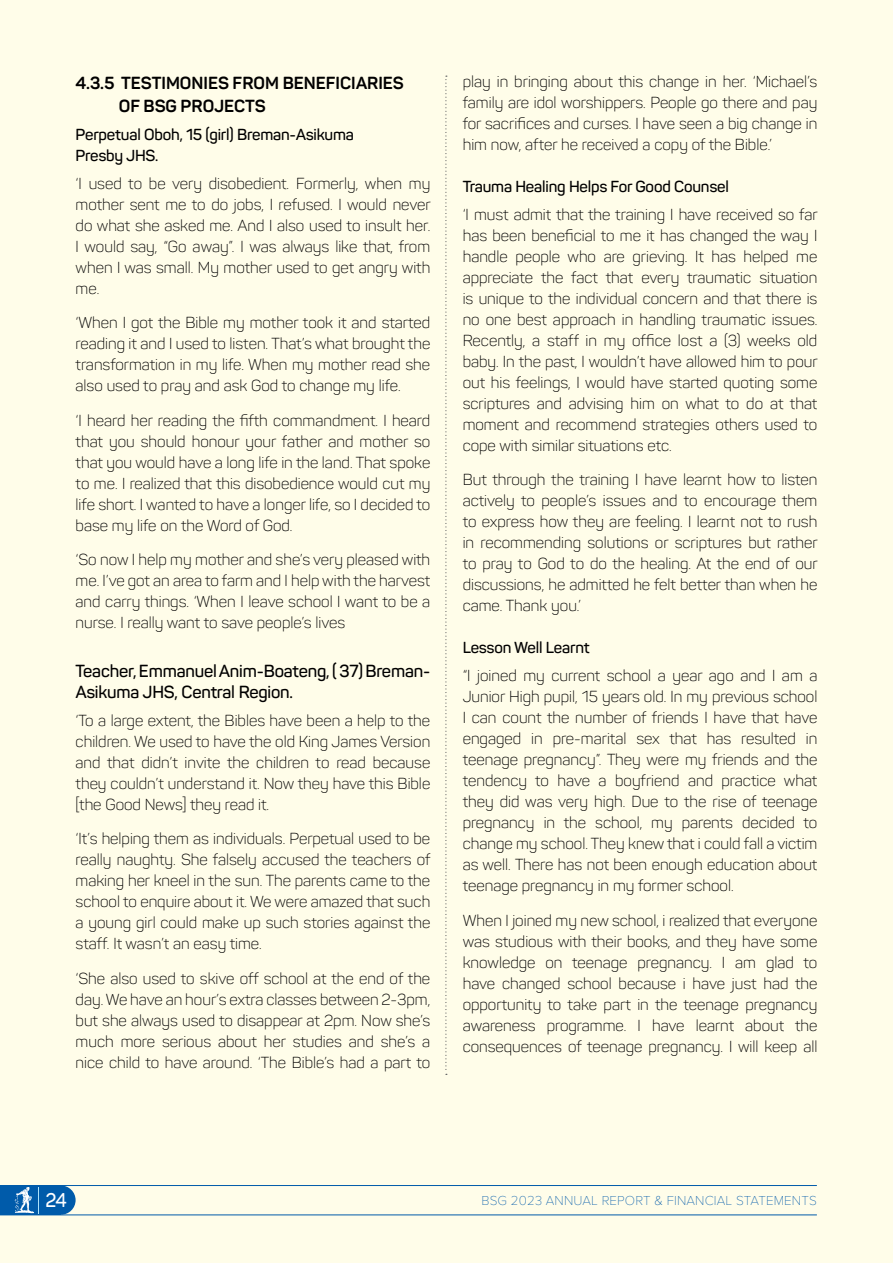
<style>
.page{position:relative;width:893px;height:1263px;background:#fffde9}
.page>*{position:absolute;margin:0;border:0;box-sizing:border-box;transform-origin:0 0}
.t1{font:600 19.5px "Panton";color:#fff;scale:.94 1}
.t2{font:600 17.25px/21px "Panton";letter-spacing:-.01em;color:#000}
.t3{font:700 17.25px/23.4px "Panton";color:#000}
.t4{font:300 15.75px/21px "Panton";color:#000;text-align:justify}
.t5{font:600 15.75px/21px "Panton";letter-spacing:-.01em;color:#000}
.t6{font:100 13.5px "Proxima Nova T";letter-spacing:.01em;color:#005baa}
</style>
<div class="page">
<svg style="left:445px;top:76px;width:2px;height:999px"></svg>
<div style="left:0;top:1185px;width:61px;height:30px;background:#005baa"></div>
<div style="left:46px;top:1185px;width:30px;height:30px;background:#005baa;border-radius:50%"></div>
<svg style="left:15px;top:1187px;width:24px;height:26px"></svg>
<hr style="left:0;top:1185px;width:817px;height:1px;background:#005baa">
<hr style="left:0;top:1215px;width:817px;height:1px;background:#005baa">
<p class="t3" style="left:119px;top:71px;width:286px;text-indent:-43px">4.3.5 TESTIMONIES FROM BENEFICIARIES<br>OF BSG PROJECTS</p>
<p class="t5" style="left:76px;top:124px;width:280px">Perpetual Oboh, 15 (girl) Breman-Asikuma<br>Presby JHS.</p>
<p class="t4" style="left:76px;top:173px;width:357px">‘I used to be very disobedient. Formerly, when my mother sent me to do jobs, I refused. I would never do what she asked me. And I also used to insult her.<br>I would say, “Go away”. I was always like that, from when I was small. My mother used to get angry with me.</p>
<p class="t4" style="left:76px;top:312px;width:356px">‘When I got the Bible my mother took it and started reading it and I used to listen. That’s what brought the transformation in my life. When my mother read she also used to pray and ask God to change my life.</p>
<p class="t4" style="left:76px;top:409px;width:356px">‘I heard her reading the fifth commandment. I heard that you should honour your father and mother so that you would have a long life in the land. That spoke to me. I realized that this disobedience would cut my life short. I wanted to have a longer life, so I decided to base my life on the Word of God.</p>
<p class="t4" style="left:76px;top:549px;width:356px">‘So now I help my mother and she’s very pleased with me. I’ve got an area to farm and I help with the harvest and carry things. ‘When I leave school I want to be a nurse. I really want to save people’s lives</p>
<p class="t2" style="left:76px;top:660px;width:356px">Teacher, Emmanuel Anim-Boateng, ( 37) Breman-<br>Asikuma JHS, Central Region.</p>
<p class="t4" style="left:76px;top:710px;width:356px">‘To a large extent, the Bibles have been a help to the children. We used to have the old King James Version and that didn’t invite the children to read because they couldn’t understand it. Now they have this Bible [the Good News] they read it.</p>
<p class="t4" style="left:76px;top:828px;width:357px">‘It’s helping them as individuals. Perpetual used to be really naughty. She falsely accused the teachers of making her kneel in the sun. The parents came to the school to enquire about it. We were amazed that such a young girl could make up such stories against the staff. It wasn’t an easy time.</p>
<p class="t4" style="left:76px;top:967px;width:356px">‘She also used to skive off school at the end of the day. We have an hour’s extra classes between 2-3pm, but she always used to disappear at 2pm. Now she’s much more serious about her studies and she’s a nice child to have around. ‘The Bible’s had a part to</p>
<p class="t4" style="left:463px;top:71px;width:356px">play in bringing about this change in her. ‘Michael’s family are idol worshippers. People go there and pay for sacrifices and curses. I have seen a big change in him now, after he received a copy of the Bible.’</p>
<p class="t5" style="left:463px;top:176px;width:268px">Trauma Healing Helps For Good Counsel</p>
<p class="t4" style="left:463px;top:204px;width:357px">‘I must admit that the training I have received so far has been beneficial to me it has changed the way I handle people who are grieving. It has helped me appreciate the fact that every traumatic situation is unique to the individual concern and that there is no one best approach in handling traumatic issues.<br>Recently, a staff in my office lost a (3) weeks old baby. In the past, I wouldn’t have allowed him to pour out his feelings, I would have started quoting some scriptures and advising him on what to do at that moment and recommend strategies others used to cope with similar situations etc.</p>
<p class="t4" style="left:463px;top:469px;width:357px">But through the training I have learnt how to listen actively to people’s issues and to encourage them to express how they are feeling. I learnt not to rush in recommending solutions or scriptures but rather to pray to God to do the healing. At the end of our discussions, he admitted he felt better than when he came. Thank you.’</p>
<p class="t5" style="left:463px;top:637px;width:128px">Lesson Well Learnt</p>
<p class="t4" style="left:463px;top:665px;width:356px">“I joined my current school a year ago and I am a Junior High pupil, 15 years old. In my previous school I can count the number of friends I have that have engaged in pre-marital sex that has resulted in teenage pregnancy”. They were my friends and the tendency to have a boyfriend and practice what they did was very high. Due to the rise of teenage pregnancy in the school, my parents decided to change my school. They knew that i could fall a victim as well. There has not been enough education about teenage pregnancy in my former school.</p>
<p class="t4" style="left:463px;top:910px;width:356px">When I joined my new school, i realized that everyone was studious with their books, and they have some knowledge on teenage pregnancy. I am glad to have changed school because i have just had the opportunity to take part in the teenage pregnancy awareness programme. I have learnt about the consequences of teenage pregnancy. I will keep all</p>
<p class="t1" style="left:45px;top:1188px;width:24px">24</p>
<p class="t6" style="left:481px;top:1193px;width:337px">BSG 2023 ANNUAL REPORT &amp; FINANCIAL STATEMENTS</p>
</div>
